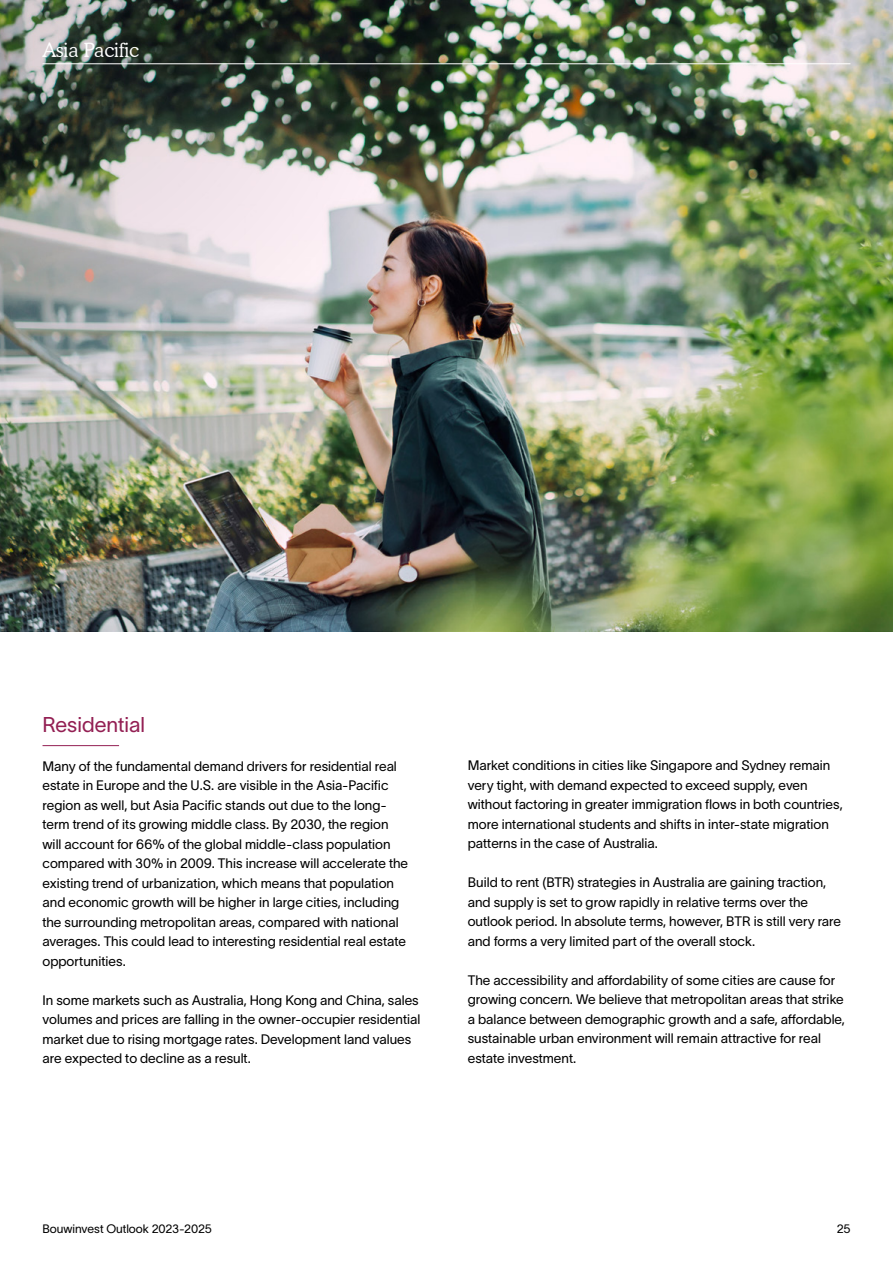
<style>
.page{position:relative;width:893px;height:1263px;background:#fff}
.page>*{position:absolute;margin:0;border:0;box-sizing:border-box;transform-origin:0 0}
.t1{font:21px "TWK Lausanne 300";color:#931f53}
.t2{font:300 19.5px "Cooper BT";color:#fff}
.t3{font:13.5px/19.5px "TWK Lausanne 300";color:#000}
.t4{font:12px "TWK Lausanne 300";letter-spacing:-.005em;color:#000}
</style>
<div class="page">
<img style="left:0;top:0;width:893px;height:631px">
<img style="left:0;top:0;width:425px;height:425px">
<hr style="left:43px;top:745px;width:76px;height:1px;background:#931f53">
<hr style="left:43px;top:63px;width:807px;height:1px;background:#fff">
<h2 class="t2" style="left:43px;top:39px;width:98px">Asia Pacific</h2>
<h1 class="t1" style="left:43px;top:709px;width:104px">Residential</h1>
<p class="t3" style="left:43px;top:755px;width:367px">Many of the fundamental demand drivers for residential real estate in Europe and the U.S. are visible in the Asia-Pacific region as well, but Asia Pacific stands out due to the long&shy;term trend of its growing middle class. By 2030, the region will account for 66% of the global middle-class population compared with 30% in 2009. This increase will accelerate the existing trend of urbanization, which means that population and economic growth will be higher in large cities, including the surrounding metropolitan areas, compared with national averages. This could lead to interesting residential real estate opportunities.</p>
<p class="t3" style="left:43px;top:989px;width:379px">In some markets such as Australia, Hong Kong and China, sales volumes and prices are falling in the owner-occupier residential market due to rising mortgage rates. Development land values are expected to decline as a result.</p>
<p class="t3" style="left:468px;top:755px;width:376px">Market conditions in cities like Singapore and Sydney remain very tight, with demand expected to exceed supply, even without factoring in greater immigration flows in both countries, more international students and shifts in inter-state migration patterns in the case of Australia.</p>
<p class="t3" style="left:468px;top:872px;width:375px">Build to rent (BTR) strategies in Australia are gaining traction, and supply is set to grow rapidly in relative terms over the outlook period. In absolute terms, however, BTR is still very rare and forms a very limited part of the overall stock.</p>
<p class="t3" style="left:468px;top:969px;width:379px">The accessibility and affordability of some cities are cause for growing concern. We believe that metropolitan areas that strike a balance between demographic growth and a safe, affordable, sustainable urban environment will remain attractive for real estate investment.</p>
<p class="t4" style="left:43px;top:1220px;width:171px">Bouwinvest Outlook 2023-2025</p>
<p class="t4" style="left:837px;top:1220px;width:15px">25</p>
</div>
